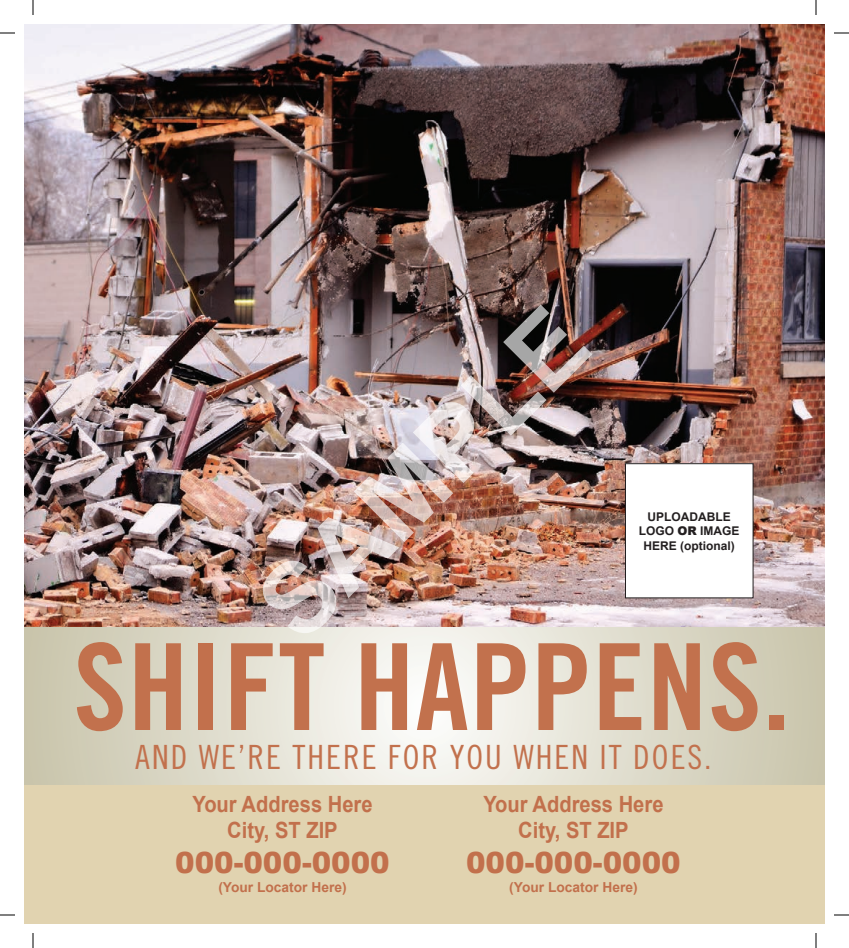
<style>
.page{position:relative;width:849px;height:948px;background:#fff}
.page>*{position:absolute;margin:0;border:0;box-sizing:border-box;transform-origin:0 0}
.t1{font:120.1px "Trade Gothic Bold Cond Twenty";letter-spacing:.01em;color:#c2714d}
.t2{font:700 100px "Arial";color:rgb(255 255 255/.65)}
.t3{font:33.4px "Trade Gothic LT Std Cn 18";letter-spacing:.06em;color:#c2714d}
.t4{font:900 29.3px "Arial";color:#c2704c}
.t5{font:700 22.4px/26px "Arial";color:#c2704c;text-align:center;scale:.9 1}
.t6{font:700 13.8px "Arial";color:#c2704c}
.t7{font:700 12px/14.4px "Arial";color:#231f20;text-align:center}
.s1{font-weight:900}
.s2{color:#c2704c}
</style>
<div class="page">
<img style="left:24px;top:24px;width:801px;height:603px">
<svg style="left:24px;top:627px;width:801px;height:158px;background:#e0ded0"></svg>
<div style="left:24px;top:785px;width:801px;height:139px;background:#e1d3b0"></div>
<div style="left:626px;top:464px;width:127px;height:134px;background:#fff"></div>
<div style="left:625px;top:463px;width:129px;height:135px;border:1px solid #231f20"></div>
<svg style="left:0;top:32px;width:15px;height:2px"></svg>
<svg style="left:834px;top:32px;width:15px;height:2px"></svg>
<svg style="left:0;top:914px;width:15px;height:2px"></svg>
<svg style="left:834px;top:914px;width:15px;height:2px"></svg>
<svg style="left:32px;top:0;width:2px;height:15px"></svg>
<svg style="left:32px;top:933px;width:2px;height:15px"></svg>
<svg style="left:815px;top:0;width:2px;height:15px"></svg>
<svg style="left:815px;top:933px;width:2px;height:15px"></svg>
<h2 class="t2" style="left:230px;top:574px;width:418px;rotate:-45deg">SAMPLE</h2>
<p class="t7" style="left:639px;top:510px;width:102px">UPLOADABLE<br>LOGO <span class="s1">OR</span> IMAGE<br>HERE (optional)</p>
<h1 class="t1" style="left:74px;top:614px;width:717px">SH<span class="s2">IF</span>T HAPPENS.</h1>
<h3 class="t3" style="left:135px;top:737px;width:578px">AND WE’RE THERE FOR YOU WHEN IT DOES.</h3>
<p class="t5" style="left:192px;top:792px;width:202px">Your Address Here<br>City, ST ZIP</p>
<h3 class="t4" style="left:175px;top:846px;width:216px">000-000-0000</h3>
<p class="t6" style="left:218px;top:877px;width:130px">(Your Locator Here)</p>
<p class="t5" style="left:483px;top:792px;width:202px">Your Address Here<br>City, ST ZIP</p>
<h3 class="t4" style="left:466px;top:846px;width:216px">000-000-0000</h3>
<p class="t6" style="left:509px;top:877px;width:130px">(Your Locator Here)</p>
</div>
